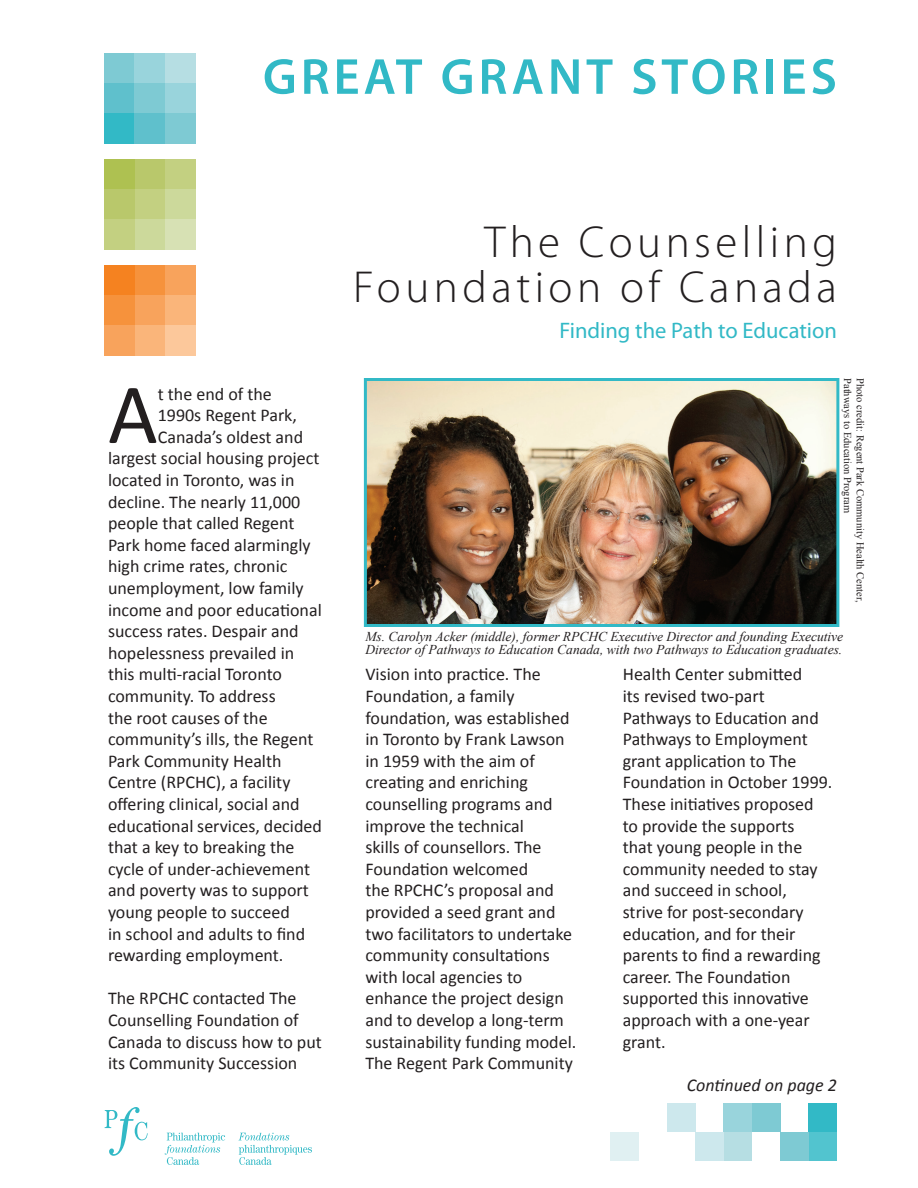
<style>
.page{position:relative;width:918px;height:1188px;background:#fff}
.page>*{position:absolute;margin:0;border:0;box-sizing:border-box;transform-origin:0 0}
.t1{font:86.1px "Calibri";color:#231f20}
.t2{font:600 51px "Myriad Pro";letter-spacing:.075em;color:#32b9c6}
.t3{font:300 45px/45px "Myriad Pro";letter-spacing:.1em;color:#231f20;text-align:right}
.t4{font:22.5px "Myriad Pro";color:#32b9c6}
.t5{font:18px/21.6px "Calibri";color:#231f20}
.t6{font:italic 18px "Calibri";color:#231f20}
.t7{font:italic 13.5px/13.5px "Times New Roman";color:#231f20}
.t8{font:10.5px "Times New Roman";color:#231f20}
</style>
<div class="page">
<div style="left:165px;top:159px;width:30px;height:30px;background:#c3d081"></div>
<div style="left:135px;top:159px;width:30px;height:30px;background:#b9c86b"></div>
<div style="left:105px;top:159px;width:30px;height:30px;background:#aec151"></div>
<div style="left:165px;top:189px;width:30px;height:31px;background:#ccd99b"></div>
<div style="left:135px;top:189px;width:30px;height:31px;background:#c3d081"></div>
<div style="left:105px;top:189px;width:30px;height:31px;background:#b9c86b"></div>
<div style="left:165px;top:220px;width:30px;height:30px;background:#d7e1b4"></div>
<div style="left:135px;top:220px;width:30px;height:30px;background:#ccd99b"></div>
<div style="left:105px;top:220px;width:30px;height:30px;background:#c3d081"></div>
<div style="left:165px;top:265px;width:30px;height:30px;background:#f8a35c"></div>
<div style="left:135px;top:265px;width:30px;height:30px;background:#f6923c"></div>
<div style="left:105px;top:265px;width:30px;height:30px;background:#f58220"></div>
<div style="left:165px;top:295px;width:30px;height:30px;background:#fab57a"></div>
<div style="left:135px;top:295px;width:30px;height:30px;background:#f8a35c"></div>
<div style="left:105px;top:295px;width:30px;height:30px;background:#f6923c"></div>
<div style="left:165px;top:325px;width:30px;height:31px;background:#fcc89b"></div>
<div style="left:135px;top:325px;width:30px;height:31px;background:#fab57a"></div>
<div style="left:105px;top:325px;width:30px;height:31px;background:#f8a35c"></div>
<div style="left:809px;top:1103px;width:28px;height:29px;background:#32b9c6"></div>
<div style="left:809px;top:1132px;width:28px;height:28px;background:#52c4cf"></div>
<div style="left:780px;top:1132px;width:29px;height:28px;background:#7ecad3"></div>
<div style="left:752px;top:1103px;width:28px;height:29px;background:#7ecad3"></div>
<div style="left:724px;top:1103px;width:28px;height:29px;background:#99d4dc"></div>
<div style="left:724px;top:1132px;width:28px;height:28px;background:#b6dee3"></div>
<div style="left:695px;top:1132px;width:29px;height:28px;background:#cde8ed"></div>
<div style="left:667px;top:1103px;width:28px;height:29px;background:#cde8ed"></div>
<div style="left:610px;top:1132px;width:29px;height:28px;background:#e0f0f2"></div>
<svg style="left:165px;top:1133px;width:60px;height:32px"></svg>
<svg style="left:238px;top:1133px;width:74px;height:32px"></svg>
<svg style="left:105px;top:1107px;width:43px;height:49px"></svg>
<div style="left:105px;top:53px;width:30px;height:31px;background:#7ecad3"></div>
<div style="left:105px;top:84px;width:30px;height:30px;background:#5fc0cc"></div>
<div style="left:105px;top:114px;width:30px;height:30px;background:#32b9c6"></div>
<div style="left:135px;top:53px;width:30px;height:31px;background:#99d4dc"></div>
<div style="left:135px;top:84px;width:30px;height:30px;background:#7ecad3"></div>
<div style="left:135px;top:114px;width:30px;height:30px;background:#5fc0cc"></div>
<div style="left:165px;top:53px;width:30px;height:31px;background:#b6dee3"></div>
<div style="left:165px;top:84px;width:30px;height:30px;background:#99d4dc"></div>
<div style="left:165px;top:114px;width:30px;height:30px;background:#7ecad3"></div>
<img style="left:368px;top:382px;width:467px;height:241px">
<div style="left:364px;top:378px;width:475px;height:249px;border:3px solid #32b9c6"></div>
<h2 class="t2" style="left:263px;top:44px;width:576px">GREAT GRANT STORIES</h2>
<h1 class="t1" style="left:108px;top:361px;width:51px">A</h1>
<p class="t5" style="left:158px;top:382px;width:116px">t the end of the</p>
<p class="t5" style="left:158px;top:404px;width:141px">1990s Regent Park,</p>
<p class="t5" style="left:158px;top:425px;width:147px">Canada’s oldest and</p>
<p class="t5" style="left:108px;top:447px;width:213px">largest social housing project</p>
<p class="t5" style="left:108px;top:468px;width:188px">located in Toronto, was in</p>
<p class="t5" style="left:108px;top:490px;width:194px">decline. The nearly 11,000</p>
<p class="t5" style="left:108px;top:512px;width:188px">people that called Regent</p>
<p class="t5" style="left:108px;top:533px;width:204px">Park home faced alarmingly</p>
<p class="t5" style="left:108px;top:555px;width:181px">high crime rates, chronic</p>
<p class="t5" style="left:108px;top:576px;width:197px">unemployment, low family</p>
<p class="t5" style="left:108px;top:598px;width:215px">income and poor educational</p>
<p class="t5" style="left:108px;top:620px;width:192px">success rates. Despair and</p>
<p class="t5" style="left:108px;top:641px;width:188px">hopelessness prevailed in</p>
<p class="t5" style="left:108px;top:663px;width:176px">this multi-racial Toronto</p>
<p class="t5" style="left:108px;top:684px;width:169px">community. To address</p>
<p class="t5" style="left:108px;top:706px;width:161px">the root causes of the</p>
<p class="t5" style="left:108px;top:728px;width:207px">community’s ills, the Regent</p>
<p class="t5" style="left:108px;top:749px;width:175px">Park Community Health</p>
<p class="t5" style="left:108px;top:771px;width:184px">Centre (RPCHC), a facility</p>
<p class="t5" style="left:108px;top:792px;width:193px">offering clinical, social and</p>
<p class="t5" style="left:108px;top:814px;width:215px">educational services, decided</p>
<p class="t5" style="left:108px;top:836px;width:188px">that a key to breaking the</p>
<p class="t5" style="left:108px;top:857px;width:204px">cycle of under-achievement</p>
<p class="t5" style="left:108px;top:879px;width:202px">and poverty was to support</p>
<p class="t5" style="left:108px;top:900px;width:183px">young people to succeed</p>
<p class="t5" style="left:108px;top:922px;width:199px">in school and adults to find</p>
<p class="t5" style="left:108px;top:944px;width:177px">rewarding employment.</p>
<p class="t5" style="left:108px;top:987px;width:215px">The RPCHC contacted The<br>Counselling Foundation of<br>Canada to discuss how to put its Community Succession</p>
<h3 class="t3" style="left:353px;top:221px;width:485px">The Counselling<br>Foundation of Canada</h3>
<p class="t4" style="left:559px;top:317px;width:279px">Finding the Path to Education</p>
<p class="t8" style="left:855px;top:378px;width:137px;rotate:90deg">Pathways to Education Program</p>
<p class="t8" style="left:867px;top:378px;width:226px;rotate:90deg">Photo credit: Regent Park Community Health Center,</p>
<p class="t7" style="left:365px;top:629px;width:479px">Ms. Carolyn Acker (middle), former RPCHC Executive Director and founding Executive<br>Director of Pathways to Education Canada, with two Pathways to Education graduates.</p>
<p class="t5" style="left:365px;top:663px;width:212px">Vision into practice. The<br>Foundation, a family foundation, was established in Toronto by Frank Lawson in 1959 with the aim of creating and enriching counselling programs and improve the technical<br>skills of counsellors. The<br>Foundation welcomed<br>the RPCHC’s proposal and provided a seed grant and two facilitators to undertake community consultations with local agencies to enhance the project design and to develop a long-term sustainability funding model.<br>The Regent Park Community</p>
<p class="t5" style="left:623px;top:663px;width:211px">Health Center submitted<br>its revised two-part<br>Pathways to Education and<br>Pathways to Employment grant application to The<br>Foundation in October 1999.<br>These initiatives proposed to provide the supports<br>that young people in the community needed to stay and succeed in school,<br>strive for post-secondary education, and for their parents to find a rewarding career. The Foundation supported this innovative approach with a one-year grant.</p>
<p class="t6" style="left:687px;top:1074px;width:152px">Continued on page 2</p>
</div>
